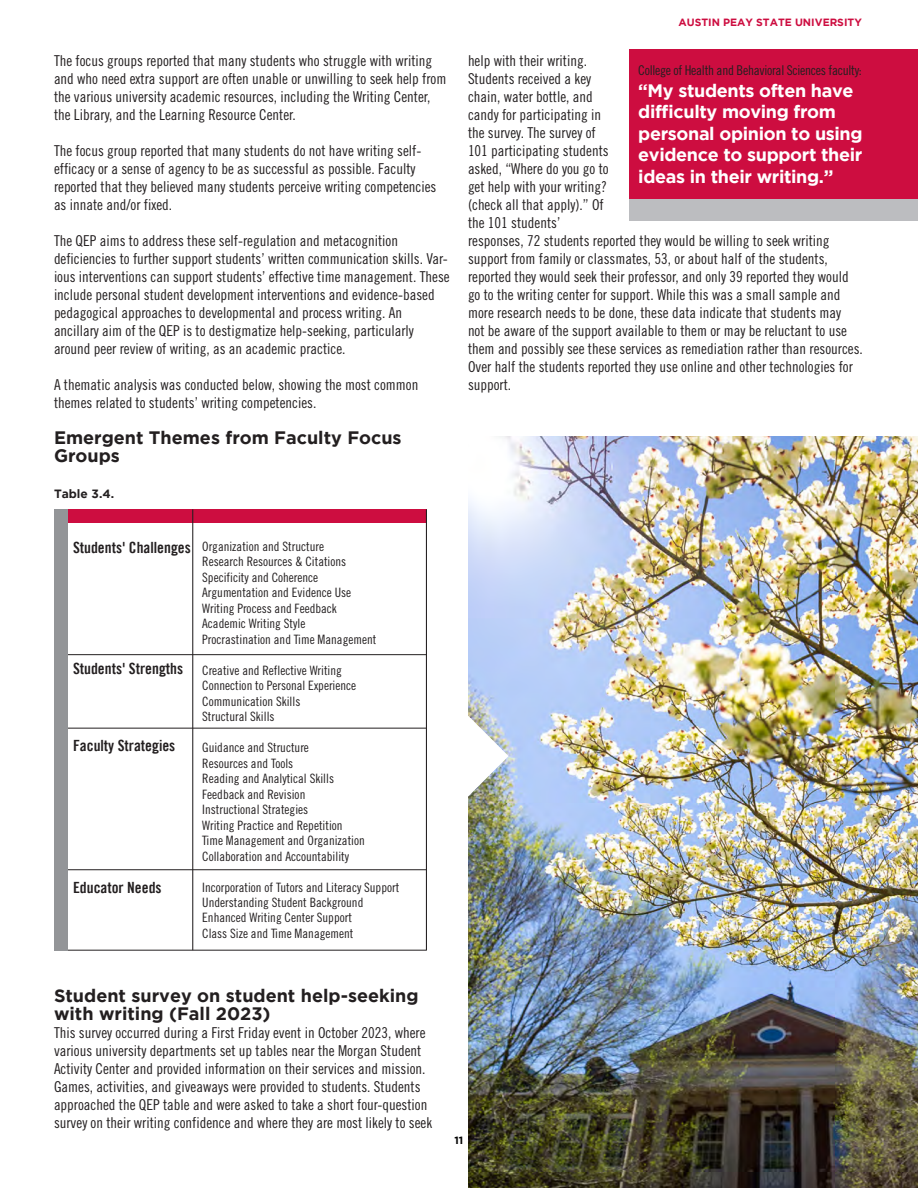
<style>
.page{position:relative;width:918px;height:1188px;background:#fff}
.page>*{position:absolute;margin:0;border:0;box-sizing:border-box;transform-origin:0 0}
.t1{font:700 18px/21.6px "Gotham";letter-spacing:-.02em;color:#fff}
.t2{font:700 18px/18px "Gotham";color:#231f20}
.t3{font:15.45px "Trade Gothic Bold Cond Twenty";color:#231f20}
.t4{font:15px/18px "Trade Gothic Cond Eighteen";color:#231f20}
.t5{font:13.5px "Trade Gothic Cond Eighteen";letter-spacing:-.02em;color:#231f20}
.t6{font:12.9px/15.5px "Trade Gothic Cond Eighteen";color:#231f20}
.t7{font:700 12px "Gotham";color:#231f20}
.t8{font:700 10.5px "Gotham";color:#cd0d40}
.t9{font:700 10.5px "Gotham";color:#000}
</style>
<div class="page">
<div style="left:64px;top:509px;width:362px;height:14px;background:#cd0d40"></div>
<hr style="left:64px;top:654px;width:363px;height:1px;background:#231f20">
<hr style="left:64px;top:728px;width:363px;height:1px;background:#231f20">
<hr style="left:64px;top:869px;width:363px;height:1px;background:#231f20">
<hr style="left:64px;top:950px;width:363px;height:1px;background:#231f20">
<div style="left:54px;top:509px;width:14px;height:442px;background:#939598"></div>
<hr style="left:426px;top:509px;width:1px;height:441px;background:#231f20">
<hr style="left:192px;top:509px;width:1px;height:441px;background:#231f20">
<div style="left:629px;top:49px;width:289px;height:171px;background:#cd0d40"></div>
<div style="left:630px;top:199px;width:288px;height:21px;background:#bcbdc0"></div>
<img style="left:468px;top:436px;width:450px;height:752px">
<img style="left:468px;top:716px;width:41px;height:81px">
<p class="t4" style="left:54px;top:51px;width:394px">The focus groups reported that many students who struggle with writing and who need extra support are often unable or unwilling to seek help from the various university academic resources, including the Writing Center, the Library, and the Learning Resource Center.</p>
<p class="t4" style="left:54px;top:141px;width:384px">The focus group reported that many students do not have writing self&shy;efficacy or a sense of agency to be as successful as possible. Faculty reported that they believed many students perceive writing competencies as innate and/or fixed.</p>
<p class="t4" style="left:54px;top:231px;width:397px">The QEP aims to address these self-regulation and metacognition deficiencies to further support students’ written communication skills. Var&shy;ious interventions can support students’ effective time management. These include personal student development interventions and evidence-based pedagogical approaches to developmental and process writing. An ancillary aim of the QEP is to destigmatize help-seeking, particularly around peer review of writing, as an academic practice.</p>
<p class="t4" style="left:54px;top:375px;width:366px">A thematic analysis was conducted below, showing the most common themes related to students’ writing competencies.</p>
<p class="t2" style="left:54px;top:428px;width:349px">Emergent Themes from Faculty Focus<br>Groups</p>
<p class="t7" style="left:54px;top:487px;width:62px">Table 3.4.</p>
<p class="t3" style="left:73px;top:538px;width:119px">Students' Challenges</p>
<p class="t3" style="left:73px;top:659px;width:112px">Students' Strengths</p>
<p class="t3" style="left:73px;top:737px;width:104px">Faculty Strategies</p>
<p class="t3" style="left:73px;top:878px;width:90px">Educator Needs</p>
<p class="t6" style="left:202px;top:538px;width:176px">Organization and Structure<br>Research Resources &amp; Citations<br>Specificity and Coherence<br>Argumentation and Evidence Use<br>Writing Process and Feedback<br>Academic Writing Style<br>Procrastination and Time Management</p>
<p class="t6" style="left:202px;top:662px;width:156px">Creative and Reflective Writing<br>Connection to Personal Experience<br>Communication Skills<br>Structural Skills</p>
<p class="t6" style="left:202px;top:740px;width:164px">Guidance and Structure<br>Resources and Tools<br>Reading and Analytical Skills<br>Feedback and Revision<br>Instructional Strategies<br>Writing Practice and Repetition<br>Time Management and Organization<br>Collaboration and Accountability</p>
<p class="t6" style="left:202px;top:879px;width:199px">Incorporation of Tutors and Literacy Support Understanding Student Background Enhanced Writing Center Support<br>Class Size and Time Management</p>
<p class="t8" style="left:678px;top:16px;width:185px">AUSTIN PEAY STATE UNIVERSITY</p>
<p class="t4" style="left:468px;top:51px;width:396px">help with their writing.<br>Students received a key<br>chain, water bottle, and<br>candy for participating in<br>the survey. The survey of<br>101 participating students<br>asked, “Where do you go to<br>get help with your writing?<br>(check all that apply).” Of<br>the 101 students’<br>responses, 72 students reported they would be willing to seek writing support from family or classmates, 53, or about half of the students, reported they would seek their professor, and only 39 reported they would go to the writing center for support. While this was a small sample and more research needs to be done, these data indicate that students may<br>not be aware of the support available to them or may be reluctant to use them and possibly see these services as remediation rather than resources.<br>Over half the students reported they use online and other technologies for support.</p>
<p class="t5" style="left:638px;top:62px;width:225px">College of Health and Behavioral Sciences faculty:</p>
<p class="t1" style="left:638px;top:79px;width:226px">“My students often have difficulty moving from personal opinion to using evidence to support their ideas in their writing.”</p>
<p class="t2" style="left:54px;top:986px;width:366px">Student survey on student help-seeking with writing (Fall 2023)</p>
<p class="t4" style="left:54px;top:1023px;width:380px">This survey occurred during a First Friday event in October 2023, where various university departments set up tables near the Morgan Student Activity Center and provided information on their services and mission.<br>Games, activities, and giveaways were provided to students. Students approached the QEP table and were asked to take a short four-question survey on their writing confidence and where they are most likely to seek</p>
<p class="t9" style="left:455px;top:1134px;width:10px">11</p>
</div>
